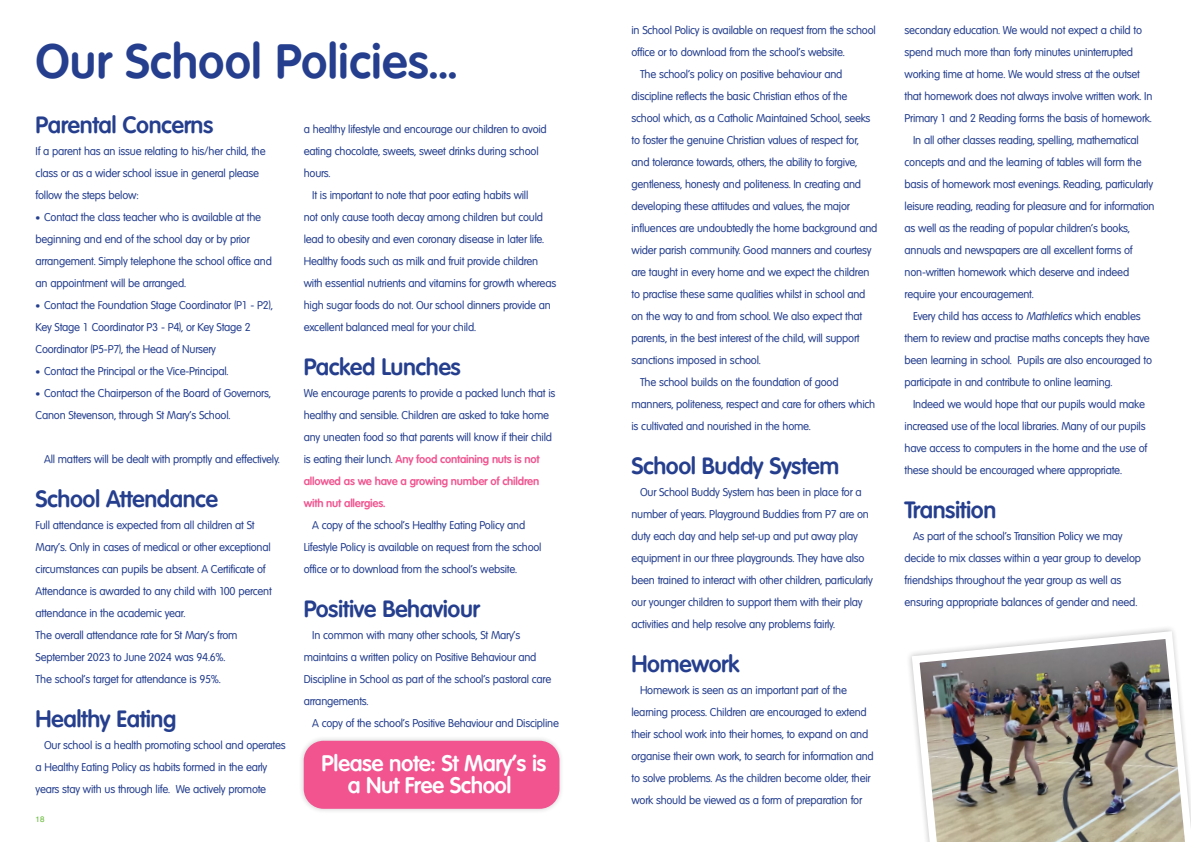
<style>
.page{position:relative;width:1191px;height:842px;background:#fff}
.page>*{position:absolute;margin:0;border:0;box-sizing:border-box;transform-origin:0 0}
.t1{font:700 47px "Volkswagen Serial";color:#253f8e}
.t2{font:700 23px "Volkswagen Serial";letter-spacing:-.02em;color:#253f8e}
.t3{font:700 22px/22px "Volkswagen Serial";letter-spacing:-.02em;color:#fff;text-align:center}
.t4{font:11px/22px "Volkswagen Serial";letter-spacing:-.02em;color:#253f8e}
.t5{font:8px "Helvetica";color:#63b933}
.s1{font-family:"Adelle";font-weight:800}
.s2{font-weight:700;color:#f1548f}
.s3{font-style:italic}
</style>
<div class="page">
<div style="left:298px;top:736px;width:267px;height:78px;background:#231f20;opacity:.2"></div>
<div style="left:304px;top:741px;width:255px;height:68px;background:#f1548f;border-radius:20px"></div>
<img style="left:909px;top:628px;width:282px;height:214px">
<p class="t1" style="left:36px;top:33px;width:423px">Our School Policies...</p>
<p class="t2" style="left:36px;top:111px;width:179px">Parental Concerns</p>
<p class="t4" style="left:36px;top:140px;width:231px">If a parent has an issue relating to his/her child, the class or as a wider school issue in general please follow the steps below:</p>
<p class="t4" style="left:36px;top:206px;width:238px"><span class="s1">•</span> Contact the class teacher who is available at the beginning and end of the school day or by prior arrangement. Simply telephone the school office and an appointment will be arranged.</p>
<p class="t4" style="left:36px;top:294px;width:239px"><span class="s1">•</span> Contact the Foundation Stage Coordinator (P1 - P2),<br>Key Stage 1 Coordinator P3 - P4), or Key Stage 2<br>Coordinator (P5-P7), the Head of Nursery</p>
<p class="t4" style="left:36px;top:360px;width:194px"><span class="s1">•</span> Contact the Principal or the Vice-Principal.</p>
<p class="t4" style="left:36px;top:382px;width:237px"><span class="s1">•</span> Contact the Chairperson of the Board of Governors,<br>Canon Stevenson, through St Mary’s School.</p>
<p class="t4" style="left:44px;top:448px;width:237px">All matters will be dealt with promptly and effectively.</p>
<p class="t2" style="left:36px;top:485px;width:184px">School Attendance</p>
<p class="t4" style="left:36px;top:514px;width:238px">Full attendance is expected from all children at St Mary’s. Only in cases of medical or other exceptional circumstances can pupils be absent. A Certificate of Attendance is awarded to any child with 100 percent attendance in the academic year.</p>
<p class="t4" style="left:36px;top:624px;width:203px">The overall attendance rate for St Mary’s from<br>September 2023 to June 2024 was 94.6%.</p>
<p class="t4" style="left:36px;top:668px;width:187px">The school’s target for attendance is 95%.</p>
<p class="t2" style="left:36px;top:705px;width:142px">Healthy Eating</p>
<p class="t4" style="left:36px;top:734px;width:252px;text-indent:9px">Our school is a health promoting school and operates a Healthy Eating Policy as habits formed in the early years stay with us through life. We actively promote</p>
<p class="t5" style="left:36px;top:813px;width:10px">18</p>
<p class="t4" style="left:304px;top:118px;width:245px">a healthy lifestyle and encourage our children to avoid eating chocolate, sweets, sweet drinks during school hours.</p>
<p class="t4" style="left:304px;top:184px;width:254px;text-indent:9px">It is important to note that poor eating habits will<br>not only cause tooth decay among children but could lead to obesity and even coronary disease in later life.<br>Healthy foods such as milk and fruit provide children with essential nutrients and vitamins for growth whereas high sugar foods do not. Our school dinners provide an excellent balanced meal for your child.</p>
<p class="t2" style="left:304px;top:353px;width:159px">Packed Lunches</p>
<p class="t4" style="left:304px;top:382px;width:253px">We encourage parents to provide a packed lunch that is healthy and sensible. Children are asked to take home any uneaten food so that parents will know if their child is eating their lunch. <span class="s2">Any food containing nuts is not allowed as we have a growing number of children with nut allergies.</span></p>
<p class="t4" style="left:304px;top:514px;width:239px;text-indent:9px">A copy of the school’s Healthy Eating Policy and<br>Lifestyle Policy is available on request from the school office or to download from the school’s website.</p>
<p class="t2" style="left:304px;top:595px;width:178px">Positive Behaviour</p>
<p class="t4" style="left:304px;top:624px;width:249px;text-indent:9px">In common with many other schools, St Mary’s maintains a written policy on Positive Behaviour and Discipline in School as part of the school’s pastoral care arrangements.</p>
<p class="t4" style="left:312px;top:712px;width:248px">A copy of the school’s Positive Behaviour and Discipline</p>
<p class="t3" style="left:321px;top:752px;width:226px">Please note: St Mary’s is a Nut Free School</p>
<p class="t4" style="left:631px;top:19px;width:246px">in School Policy is available on request from the school office or to download from the school’s website.</p>
<p class="t4" style="left:631px;top:63px;width:247px;text-indent:9px">The school’s policy on positive behaviour and discipline reflects the basic Christian ethos of the school which, as a Catholic Maintained School, seeks to foster the genuine Christian values of respect for, and tolerance towards, others, the ability to forgive, gentleness, honesty and politeness. In creating and developing these attitudes and values, the major influences are undoubtedly the home background and wider parish community. Good manners and courtesy are taught in every home and we expect the children to practise these same qualities whilst in school and on the way to and from school. We also expect that parents, in the best interest of the child, will support sanctions imposed in school.</p>
<p class="t4" style="left:631px;top:371px;width:245px;text-indent:9px">The school builds on the foundation of good manners, politeness, respect and care for others which is cultivated and nourished in the home.</p>
<p class="t2" style="left:631px;top:452px;width:209px">School Buddy System</p>
<p class="t4" style="left:631px;top:481px;width:243px;text-indent:9px">Our School Buddy System has been in place for a number of years. Playground Buddies from P7 are on duty each day and help set-up and put away play equipment in our three playgrounds. They have also been trained to interact with other children, particularly our younger children to support them with their play activities and help resolve any problems fairly.</p>
<p class="t2" style="left:631px;top:650px;width:109px">Homework</p>
<p class="t4" style="left:631px;top:679px;width:244px;text-indent:9px">Homework is seen as an important part of the learning process. Children are encouraged to extend their school work into their homes, to expand on and organise their own work, to search for information and to solve problems. As the children become older, their work should be viewed as a form of preparation for</p>
<p class="t4" style="left:904px;top:19px;width:249px">secondary education. We would not expect a child to spend much more than forty minutes uninterrupted working time at home. We would stress at the outset that homework does not always involve written work. In Primary 1 and 2 Reading forms the basis of homework.</p>
<p class="t4" style="left:904px;top:129px;width:251px;text-indent:9px">In all other classes reading, spelling, mathematical concepts and and the learning of tables will form the basis of homework most evenings. Reading, particularly leisure reading, reading for pleasure and for information as well as the reading of popular children’s books, annuals and newspapers are all excellent forms of non-written homework which deserve and indeed require your encouragement.</p>
<p class="t4" style="left:904px;top:305px;width:249px;text-indent:9px">Every child has access to <span class="s3">Mathletics</span> which enables them to review and practise maths concepts they have been learning in school. Pupils are also encouraged to participate in and contribute to online learning.</p>
<p class="t4" style="left:904px;top:393px;width:244px;text-indent:9px">Indeed we would hope that our pupils would make increased use of the local libraries. Many of our pupils have access to computers in the home and the use of these should be encouraged where appropriate.</p>
<p class="t2" style="left:904px;top:496px;width:93px">Transition</p>
<p class="t4" style="left:904px;top:525px;width:238px;text-indent:9px">As part of the school’s Transition Policy we may decide to mix classes within a year group to develop friendships throughout the year group as well as ensuring appropriate balances of gender and need.</p>
</div>
